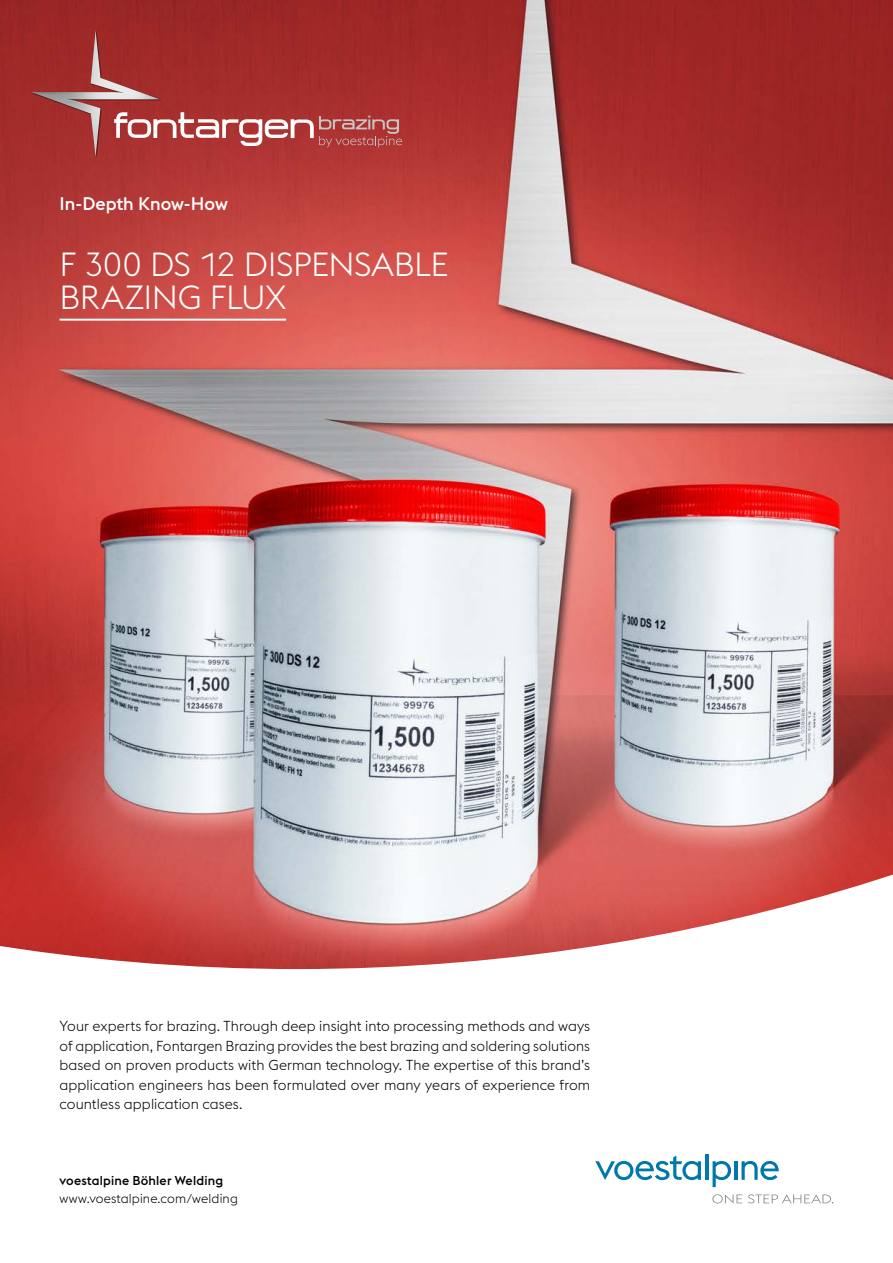
<style>
.page{position:relative;width:893px;height:1263px;background:#fff}
.page>*{position:absolute;margin:0;border:0;box-sizing:border-box;transform-origin:0 0}
.HL-1-schwarz{font:300 33px/33px "voestalpine";letter-spacing:-.015em;color:#fff}
.Claim-schwarz{font:500 18px "voestalpine";color:#fff}
.Copy{font:300 14.25px/19.5px "voestalpine";letter-spacing:.005em;color:#000;text-align:justify}
.Webadresse{font:300 12.75px "voestalpine";letter-spacing:.01em;color:#000}
.Companyname{font:500 12.75px "voestalpine";letter-spacing:.015em;color:#000}
</style>
<div class="page">
<img style="left:0;top:0;width:893px;height:867px">
<svg style="left:0;top:867px;width:893px;height:337px"></svg>
<hr style="left:60px;top:319px;width:226px;height:2px;background:#fff">
<svg style="left:595px;top:1156px;width:106px;height:24px"></svg>
<hr style="left:705px;top:1154px;width:3px;height:26px;background:#0078aa">
<svg style="left:713px;top:1161px;width:18px;height:26px"></svg>
<hr style="left:734px;top:1161px;width:3px;height:19px;background:#0078aa">
<svg style="left:741px;top:1161px;width:38px;height:19px"></svg>
<svg style="left:712px;top:1194px;width:30px;height:9px"></svg>
<svg style="left:748px;top:1194px;width:85px;height:9px"></svg>
<img style="left:28px;top:26px;width:135px;height:135px">
<img style="left:31px;top:30px;width:129px;height:127px">
<svg style="left:114px;top:112px;width:288px;height:35px;background:#bb5e5e"></svg>
<p class="Claim-schwarz" style="left:60px;top:193px;width:170px">In-Depth Know-How</p>
<p class="HL-1-schwarz" style="left:60px;top:248px;width:391px">F 300 DS 12 DISPENSABLE<br>BRAZING FLUX</p>
<p class="Copy" style="left:60px;top:1016px;width:532px">Your experts for brazing. Through deep insight into processing methods and ways of application, Fontargen Brazing provides the best brazing and soldering solutions based on proven products with German technology. The expertise of this brand’s application engineers has been formulated over many years of experience from countless application cases.</p>
<p class="Companyname" style="left:60px;top:1173px;width:165px">voestalpine Böhler Welding</p>
<p class="Webadresse" style="left:60px;top:1191px;width:180px">www.voestalpine.com/welding</p>
</div>
